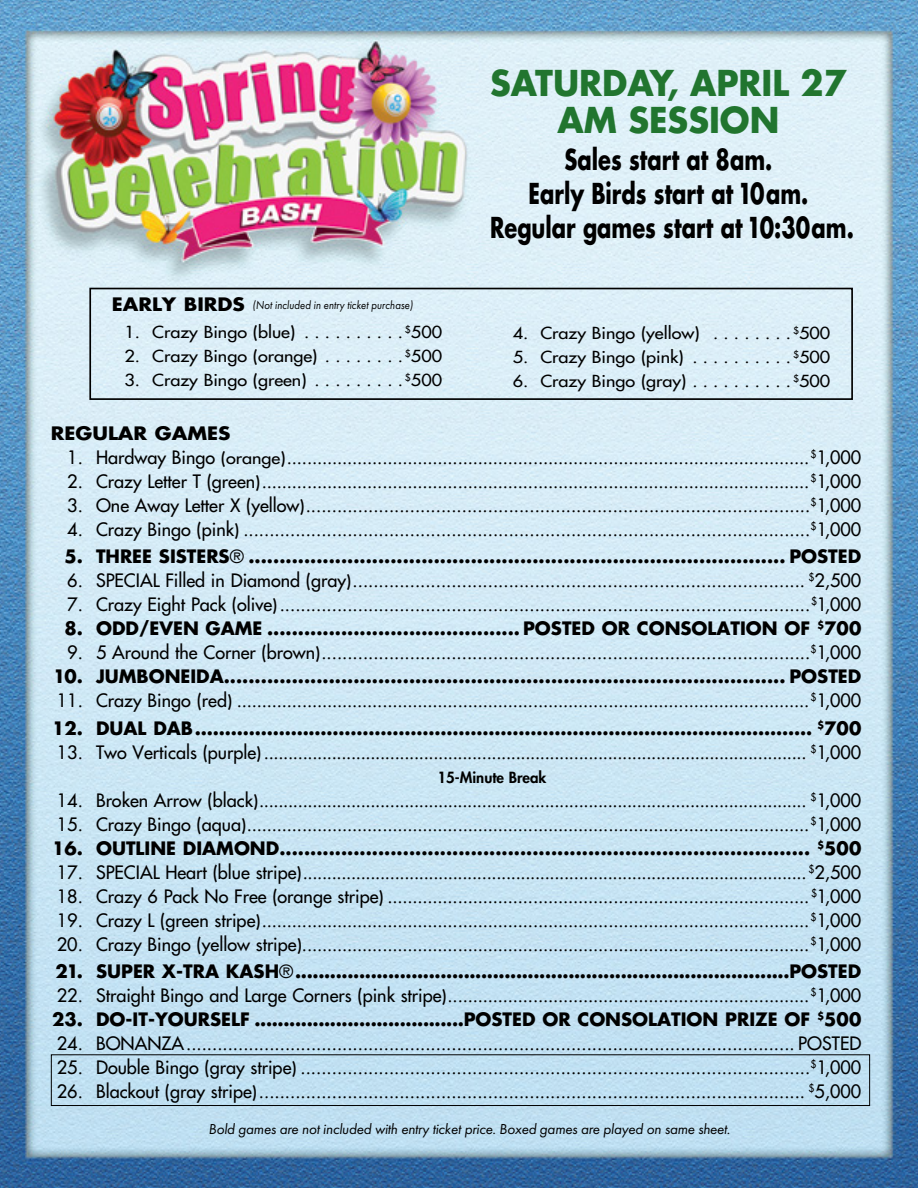
<style>
.page{position:relative;width:918px;height:1188px;background:#fff}
.page>*{position:absolute;margin:0;border:0;box-sizing:border-box;transform-origin:0 0}
.t1{font:700 34.65px/37.5px "Futura Std";color:#21752f;text-align:center}
.t2{font:700 28.05px/34px "Futura Std";color:#000;text-align:center;scale:.75 1}
.t3{font:500 18px "Futura Std";color:#000}
.t4{font:700 18px "Futura Std";color:#000}
.t5{font:700 18px "Futura Std";color:#000;scale:1.11 1}
.t6{font:500 16.2px "Futura Std";color:#000;scale:1.11 1}
.t7{font:italic 15px "Futura PT";letter-spacing:-.015em;color:#000}
.t8{font:800 15px "Futura Std";color:#000}
.t9{font:italic 12px "Futura PT";color:#000;scale:.9 1}
.s1{font-family:"Futura Std";font-weight:700;font-style:normal;font-size:18px}
.s2{font-size:16.2px}
.s3{font-weight:400;font-size:17.85px}
</style>
<div class="page">
<img style="left:0;top:0;width:918px;height:1188px">
<div style="left:89px;top:288px;width:764px;height:112px;border:2px solid #000"></div>
<div style="left:51px;top:1054px;width:819px;height:52px;border:1px solid #000"></div>
<p class="t9" style="left:112px;top:298px;width:336px"><span class="s1">EARLY BIRDS</span> (Not included in entry ticket purchase)</p>
<p class="t6" style="left:125px;top:322px;width:168px">1. Crazy Bingo (blue) .........</p>
<p class="t6" style="left:405px;top:322px;width:35px"><sup>$</sup>500</p>
<p class="t6" style="left:125px;top:346px;width:187px">2. Crazy Bingo (orange) .......</p>
<p class="t6" style="left:405px;top:346px;width:35px"><sup>$</sup>500</p>
<p class="t6" style="left:125px;top:370px;width:177px">3. Crazy Bingo (green) ........</p>
<p class="t6" style="left:405px;top:370px;width:35px"><sup>$</sup>500</p>
<h1 class="t1" style="left:490px;top:64px;width:358px">SATURDAY, APRIL 27<br>AM SESSION</h1>
<h2 class="t2" style="left:490px;top:142px;width:486px">Sales start at 8am.<br>Early Birds start at 10am.<br>Regular games start at 10:30am.</h2>
<p class="t6" style="left:513px;top:323px;width:179px">4. Crazy Bingo (yellow) ........</p>
<p class="t6" style="left:793px;top:323px;width:35px"><sup>$</sup>500</p>
<p class="t6" style="left:513px;top:347px;width:168px">5. Crazy Bingo (pink) .........</p>
<p class="t6" style="left:793px;top:347px;width:35px"><sup>$</sup>500</p>
<p class="t6" style="left:513px;top:371px;width:168px">6. Crazy Bingo (gray) .........</p>
<p class="t6" style="left:793px;top:371px;width:35px"><sup>$</sup>500</p>
<p class="t5" style="left:51px;top:421px;width:163px">REGULAR GAMES</p>
<p class="t3" style="left:67px;top:446px;width:796px">1. Hardway Bingo <span class="s2">(orange)</span>........................................................................................................<sup>$</sup>1,000</p>
<p class="t3" style="left:67px;top:470px;width:796px">2. Crazy Letter T (green<span class="s2">)</span>.............................................................................................................<sup>$</sup>1,000</p>
<p class="t3" style="left:67px;top:494px;width:796px">3. One Away Letter X (yellow<span class="s2">)</span>.................................................................................................<sup>$</sup>1,000</p>
<p class="t3" style="left:67px;top:518px;width:796px">4. Crazy Bingo (pink<span class="s2">)</span> .............................................................................................................<sup>$</sup>1,000</p>
<p class="t4" style="left:64px;top:545px;width:798px">5. THREE SISTERS<span class="s3">®</span> ....................................................................................... POSTED</p>
<p class="t3" style="left:67px;top:570px;width:796px">6. SPECIAL Filled in Diamond (gray<span class="s2">)</span>....................................................................................... <sup>$</sup>2,500</p>
<p class="t3" style="left:67px;top:594px;width:796px">7. Crazy Eight Pack (olive<span class="s2">)</span>......................................................................................................<sup>$</sup>1,000</p>
<p class="t4" style="left:64px;top:617px;width:798px">8. ODD/EVEN GAME ......................................... POSTED OR CONSOLATION OF <sup>$</sup>700</p>
<p class="t3" style="left:67px;top:642px;width:796px">9. 5 Around the Corner (brown<span class="s2">)</span>..............................................................................................<sup>$</sup>1,000</p>
<p class="t4" style="left:53px;top:665px;width:810px">10. JUMBONEIDA........................................................................................... POSTED</p>
<p class="t3" style="left:57px;top:690px;width:806px">11. Crazy Bingo (red<span class="s2">)</span> ..................................................................................................................<sup>$</sup>1,000</p>
<p class="t4" style="left:52px;top:716px;width:811px">12. DUAL DAB....................................................................................................... <sup>$</sup>700</p>
<p class="t3" style="left:57px;top:741px;width:806px">13. Two Verticals (purple<span class="s2">)</span>................................................................................................................ <sup>$</sup>1,000</p>
<p class="t8" style="left:438px;top:768px;width:110px">15-Minute Break</p>
<p class="t3" style="left:57px;top:789px;width:806px">14. Broken Arrow (black<span class="s2">)</span>................................................................................................................. <sup>$</sup>1,000</p>
<p class="t3" style="left:57px;top:813px;width:806px">15. Crazy Bingo (aqua<span class="s2">)</span>................................................................................................................<sup>$</sup>1,000</p>
<p class="t4" style="left:52px;top:836px;width:811px">16. OUTLINE DIAMOND...................................................................................... <sup>$</sup>500</p>
<p class="t3" style="left:57px;top:861px;width:806px">17. SPECIAL Heart (blue stripe<span class="s2">)</span>........................................................................................................ <sup>$</sup>2,500</p>
<p class="t3" style="left:57px;top:885px;width:806px">18. Crazy 6 Pack No Free (orange stripe<span class="s2">)</span> .................................................................................... <sup>$</sup>1,000</p>
<p class="t3" style="left:57px;top:909px;width:806px">19. Crazy L (green stripe<span class="s2">)</span>.............................................................................................................<sup>$</sup>1,000</p>
<p class="t3" style="left:57px;top:933px;width:806px">20. Crazy Bingo (yellow stripe<span class="s2">)</span>.....................................................................................................<sup>$</sup>1,000</p>
<p class="t4" style="left:56px;top:960px;width:807px">21. SUPER X-TRA KASH<span class="s3">®</span>.....................................................................................POSTED</p>
<p class="t3" style="left:57px;top:984px;width:806px">22. Straight Bingo and Large Corners (pink stripe<span class="s2">)</span>........................................................................<sup>$</sup>1,000</p>
<p class="t4" style="left:52px;top:1008px;width:811px">23. DO-IT-YOURSELF ....................................POSTED OR CONSOLATION PRIZE OF <sup>$</sup>500</p>
<p class="t3" style="left:57px;top:1032px;width:806px">24. BONANZA..................................................................................................................... POSTED</p>
<p class="t3" style="left:57px;top:1056px;width:806px">25. Double Bingo (gray stripe<span class="s2">)</span> ..................................................................................................<sup>$</sup>1,000</p>
<p class="t3" style="left:57px;top:1080px;width:806px">26. Blackout (gray stripe<span class="s2">)</span>......................................................................................................... <sup>$</sup>5,000</p>
<p class="t7" style="left:209px;top:1120px;width:523px">Bold games are not included with entry ticket price. Boxed games are played on same sheet.</p>
</div>
